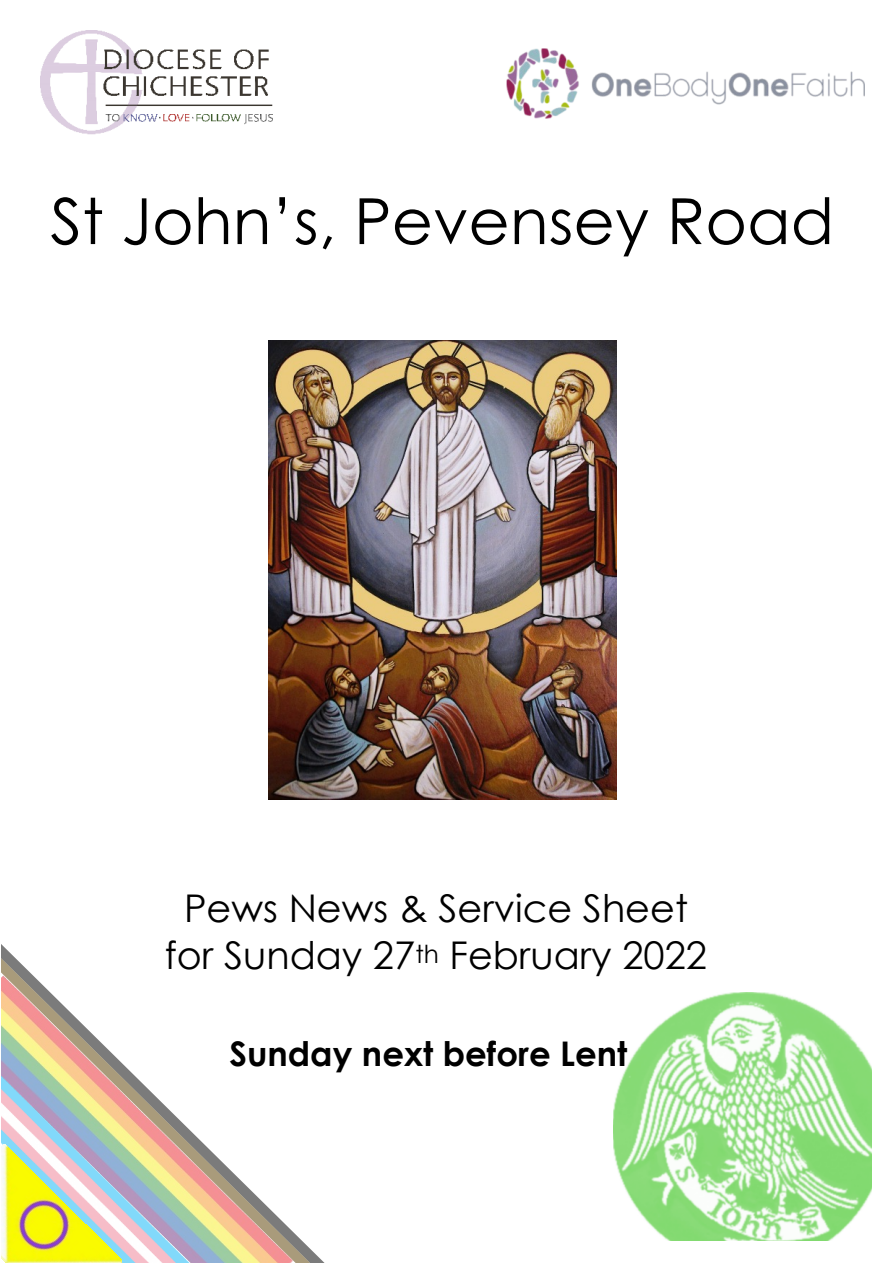
<style>
.page{position:relative;width:893px;height:1263px;background:#fff}
.page>*{position:absolute;margin:0;border:0;box-sizing:border-box;transform-origin:0 0}
.t1{font:63.6px "Century Gothic";color:#000}
.t2{font:38.25px/46.8px "Century Gothic";color:#000;text-align:center}
.t3{font:700 37.5px "Arial";color:#fff;scale:1.04 1}
.t4{font:700 33.9px "Century Gothic";color:#000}
</style>
<div class="page">
<img style="left:507px;top:48px;width:357px;height:71px">
<img style="left:40px;top:30px;width:232px;height:105px">
<img style="left:613px;top:992px;width:258px;height:248px">
<svg style="left:1px;top:944px;width:324px;height:319px"></svg>
<img style="left:268px;top:341px;width:348px;height:458px">
<h1 class="t1" style="left:50px;top:196px;width:785px">St John’s, Pevensey Road</h1>
<p class="t3" style="left:414px;top:208px;width:12px">,</p>
<p class="t2" style="left:165px;top:888px;width:544px">Pews News &amp; Service Sheet for Sunday 27<sup>th</sup> February 2022</p>
<p class="t4" style="left:229px;top:1040px;width:399px">Sunday next before Lent</p>
</div>
